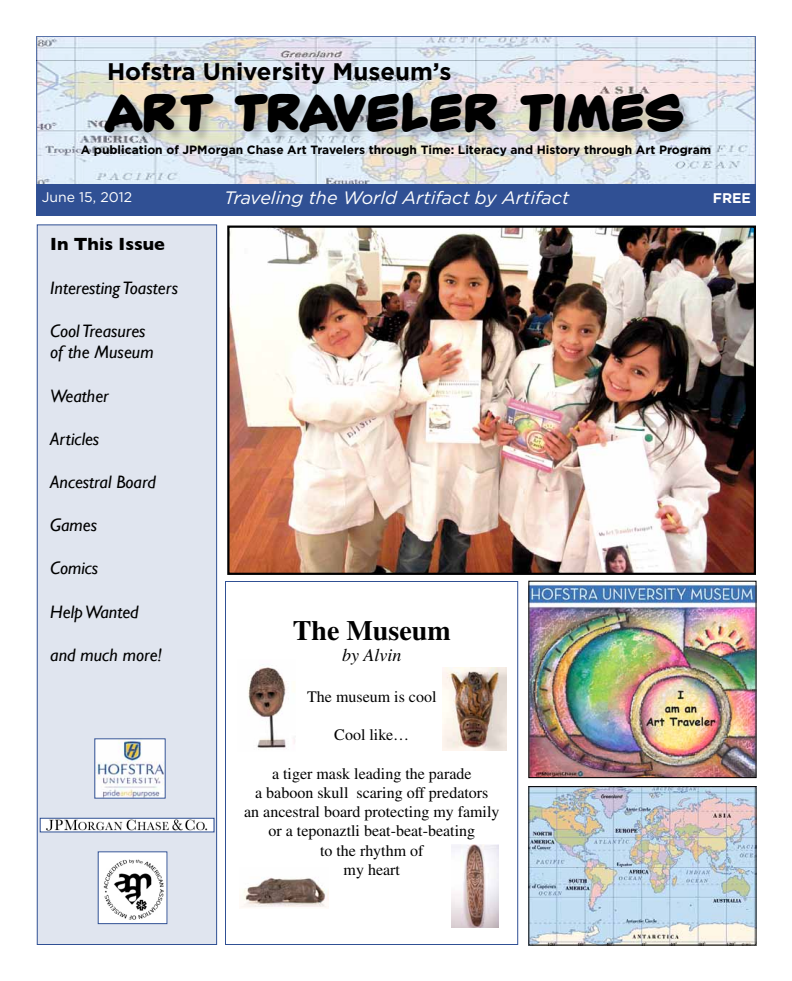
<style>
.page{position:relative;width:792px;height:981px;background:#fff}
.page>*{position:absolute;margin:0;border:0;box-sizing:border-box;transform-origin:0 0}
.t1{font:700 44px "Comic";color:#000}
.t2{font:700 28px "Times";color:#000}
.t3{font:700 24px "Gotham";color:#000}
.t4{font:italic 18px/21.6px "Gill Sans";color:#000}
.t5{font:italic 18px "Gotham";color:#fff}
.t6{font:700 18px "Gill Sans";color:#000}
.t7{font:italic 18px "Times";color:#000}
.t8{font:16px/19.2px "Times";color:#000;text-align:center}
.t9{font:14px "Gotham";color:#fff}
.t10{font:700 14px "Gotham";color:#fff}
.t11{font:700 12px "Gotham";color:#000}
</style>
<div class="page">
<img style="left:38px;top:38px;width:716px;height:146px">
<img style="left:530px;top:583px;width:224px;height:193px">
<img style="left:530px;top:788px;width:224px;height:156px">
<div style="left:528px;top:786px;width:228px;height:160px;border:1px solid #000"></div>
<div style="left:106px;top:94px;width:589px;height:50px;background:#000;opacity:.17"></div>
<div style="left:36px;top:184px;width:720px;height:31px;background:#305094"></div>
<img style="left:230px;top:229px;width:523px;height:343px">
<div style="left:227px;top:226px;width:529px;height:349px;border:2px solid #000"></div>
<div style="left:37px;top:224px;width:180px;height:721px;background:#e0e5ef;border:1px solid #305094"></div>
<div style="left:225px;top:581px;width:293px;height:364px;border:1px solid #305094"></div>
<img style="left:248px;top:667px;width:47px;height:82px">
<img style="left:242px;top:877px;width:87px;height:30px">
<img style="left:442px;top:668px;width:65px;height:82px">
<img style="left:451px;top:844px;width:47px;height:84px">
<img style="left:42px;top:820px;width:170px;height:10px">
<div style="left:40px;top:818px;width:174px;height:14px;border:1px solid #305094"></div>
<img style="left:96px;top:740px;width:68px;height:56px">
<img style="left:100px;top:854px;width:65px;height:68px">
<h3 class="t3" style="left:107px;top:56px;width:346px">Hofstra University Museum’s</h3>
<h1 class="t1" style="left:106px;top:84px;width:582px">ART TRAVELER TIMES</h1>
<p class="t11" style="left:81px;top:141px;width:632px">A publication of JPMorgan Chase Art Travelers through Time: Literacy and History through Art Program</p>
<p class="t9" style="left:42px;top:188px;width:92px">June 15, 2012</p>
<p class="t5" style="left:224px;top:186px;width:346px">Traveling the World Artifact by Artifact</p>
<p class="t10" style="left:713px;top:188px;width:40px">FREE</p>
<p class="t6" style="left:50px;top:234px;width:116px">In This Issue</p>
<p class="t4" style="left:50px;top:277px;width:129px">Interesting Toasters</p>
<p class="t4" style="left:50px;top:320px;width:105px">Cool Treasures of the Museum</p>
<p class="t4" style="left:50px;top:385px;width:60px">Weather</p>
<p class="t4" style="left:50px;top:428px;width:51px">Articles</p>
<p class="t4" style="left:50px;top:471px;width:107px">Ancestral Board</p>
<p class="t4" style="left:50px;top:514px;width:48px">Games</p>
<p class="t4" style="left:50px;top:558px;width:50px">Comics</p>
<p class="t4" style="left:50px;top:601px;width:90px">Help Wanted</p>
<p class="t4" style="left:50px;top:644px;width:113px">and much more!</p>
<h2 class="t2" style="left:293px;top:613px;width:159px">The Museum</h2>
<p class="t7" style="left:342px;top:645px;width:61px">by Alvin</p>
<p class="t8" style="left:307px;top:687px;width:131px">The museum is cool</p>
<p class="t8" style="left:334px;top:725px;width:76px">Cool like…</p>
<p class="t8" style="left:244px;top:764px;width:257px">a tiger mask leading the parade<br>a baboon skull scaring off predators<br>an ancestral board protecting my family or a teponaztli beat-beat-beating<br>to the rhythm of<br>my heart</p>
</div>
